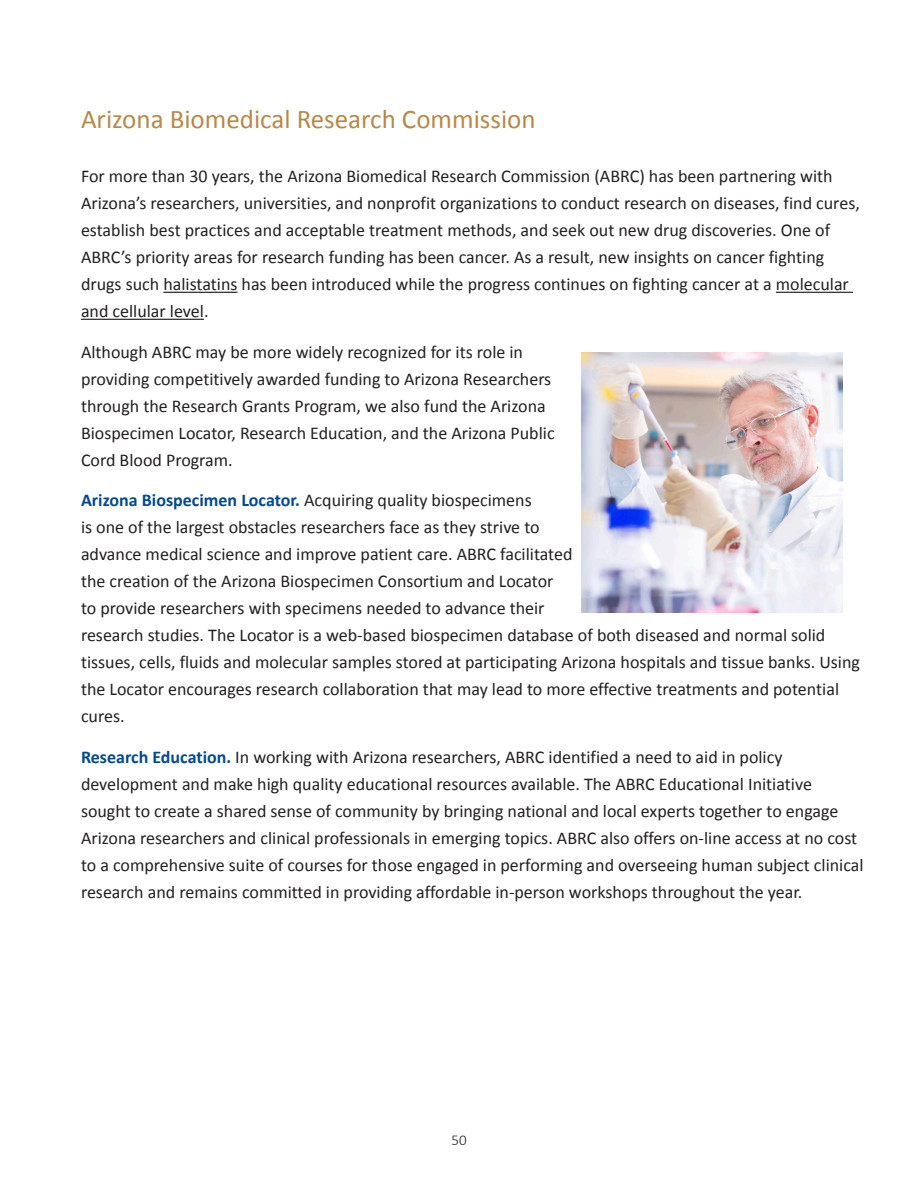
<style>
.page{position:relative;width:918px;height:1188px;background:#fff}
.page>*{position:absolute;margin:0;border:0;box-sizing:border-box;transform-origin:0 0}
.t1{font:27px "Calibri";color:#b98747}
.t2{font:18px/27px "Calibri";color:#231f20}
.t3{font:300 15px "Calibri";color:#231f20}
.s1{font-weight:700;color:#014990}
</style>
<div class="page">
<hr style="left:163px;top:292px;width:75px;height:1px;background:#231f20">
<hr style="left:776px;top:292px;width:77px;height:1px;background:#231f20">
<hr style="left:81px;top:319px;width:123px;height:1px;background:#231f20">
<img style="left:582px;top:352px;width:260px;height:261px">
<h5 class="t1" style="left:81px;top:102px;width:456px">Arizona Biomedical Research Commission</h5>
<p class="t2" style="left:81px;top:163px;width:780px">For more than 30 years, the Arizona Biomedical Research Commission (ABRC) has been partnering with Arizona’s researchers, universities, and nonprofit organizations to conduct research on diseases, find cures, establish best practices and acceptable treatment methods, and seek out new drug discoveries. One of ABRC’s priority areas for research funding has been cancer. As a result, new insights on cancer fighting drugs such halistatins has been introduced while the progress continues on fighting cancer at a molecular and cellular level.</p>
<p class="t2" style="left:81px;top:338px;width:475px">Although ABRC may be more widely recognized for its role in providing competitively awarded funding to Arizona Researchers through the Research Grants Program, we also fund the Arizona Biospecimen Locator, Research Education, and the Arizona Public Cord Blood Program.</p>
<p class="t2" style="left:81px;top:487px;width:781px"><span class="s1">Arizona Biospecimen Locator.</span> Acquiring quality biospecimens<br>is one of the largest obstacles researchers face as they strive to<br>advance medical science and improve patient care. ABRC facilitated<br>the creation of the Arizona Biospecimen Consortium and Locator<br>to provide researchers with specimens needed to advance their<br>research studies. The Locator is a web-based biospecimen database of both diseased and normal solid tissues, cells, fluids and molecular samples stored at participating Arizona hospitals and tissue banks. Using the Locator encourages research collaboration that may lead to more effective treatments and potential cures.</p>
<p class="t2" style="left:81px;top:743px;width:784px"><span class="s1">Research Education.</span> In working with Arizona researchers, ABRC identified a need to aid in policy development and make high quality educational resources available. The ABRC Educational Initiative sought to create a shared sense of community by bringing national and local experts together to engage Arizona researchers and clinical professionals in emerging topics. ABRC also offers on-line access at no cost to a comprehensive suite of courses for those engaged in performing and overseeing human subject clinical research and remains committed in providing affordable in-person workshops throughout the year.</p>
<p class="t3" style="left:451px;top:1131px;width:17px">50</p>
</div>
